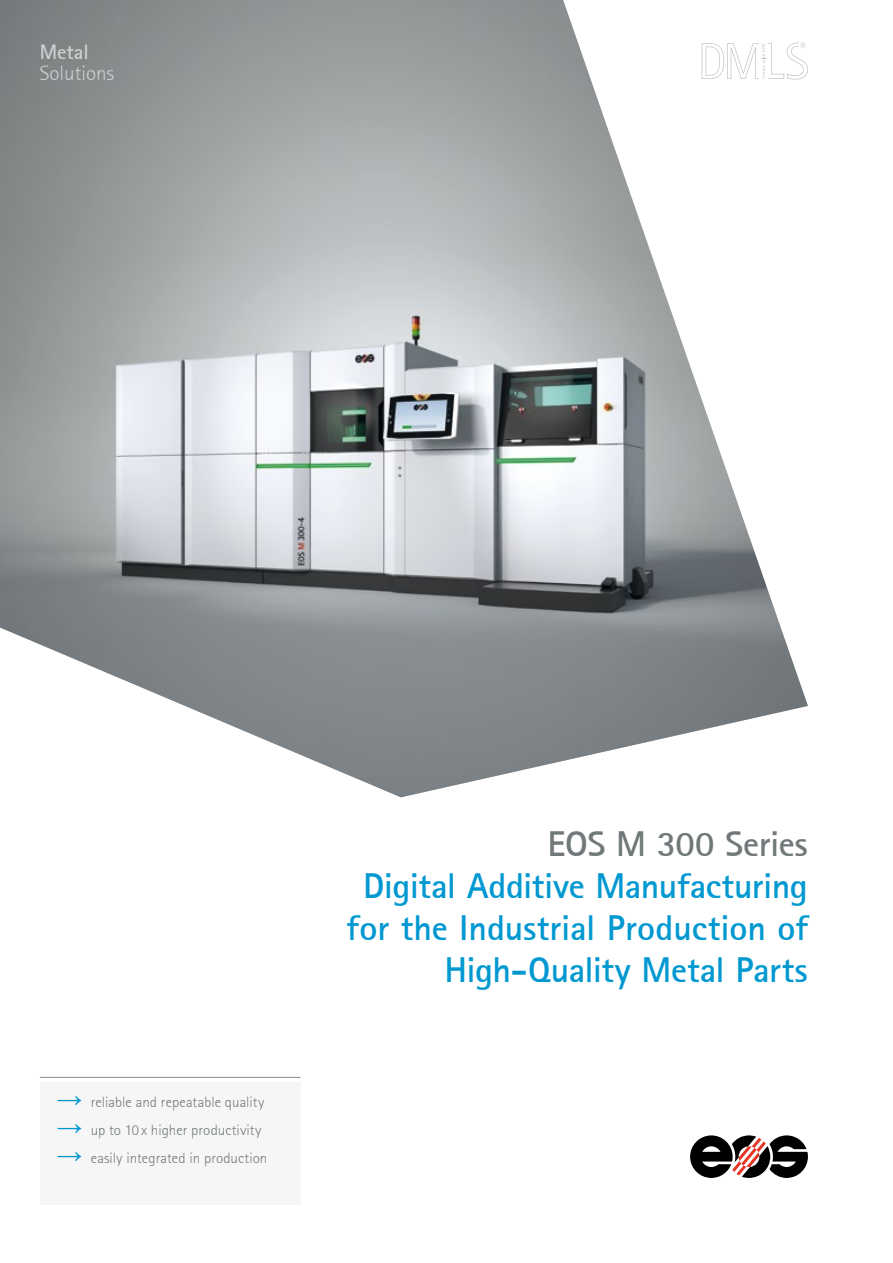
<style>
.page{position:relative;width:893px;height:1263px;background:#fff}
.page>*{position:absolute;margin:0;border:0;box-sizing:border-box;transform-origin:0 0}
.t1{font:700 36px/42px "Rotis San Ser T";letter-spacing:-.01em;color:#0098d1;text-align:right}
.t2{font:700 36px "Rotis San Ser T";letter-spacing:-.01em;color:#717879}
.t3{font:21px "Rotis San Ser T Ligh";color:#cdd1d1}
.t4{font:700 21px "Rotis San Ser T";color:#cdd1d1}
.t5{font:15px "Rotis San Ser T Ligh";letter-spacing:.005em;color:#717879}
.s1{font-family:"Arial";font-size:25.5px;color:#0098d1}
</style>
<div class="page">
<img style="left:0;top:0;width:808px;height:797px">
<svg style="left:690px;top:1135px;width:118px;height:43px"></svg>
<div style="left:40px;top:1082px;width:260px;height:122px;background:#f6f6f6"></div>
<hr style="left:40px;top:1077px;width:260px;height:1px;background:#919898">
<svg style="left:702px;top:43px;width:106px;height:36px"></svg>
<h2 class="t4" style="left:40px;top:39px;width:51px">Metal</h2>
<h2 class="t3" style="left:40px;top:61px;width:76px">Solutions</h2>
<p class="t5" style="left:57px;top:1093px;width:209px"><span class="s1">→</span> reliable and repeatable quality</p>
<p class="t5" style="left:57px;top:1121px;width:206px"><span class="s1">→</span> up to 10 x higher productivity</p>
<p class="t5" style="left:57px;top:1149px;width:212px"><span class="s1">→</span> easily integrated in production</p>
<h1 class="t2" style="left:547px;top:821px;width:262px">EOS M 300 Series</h1>
<h1 class="t1" style="left:347px;top:864px;width:463px">Digital Additive Manufacturing for the Industrial Production of<br>High-Quality Metal Parts</h1>
</div>
